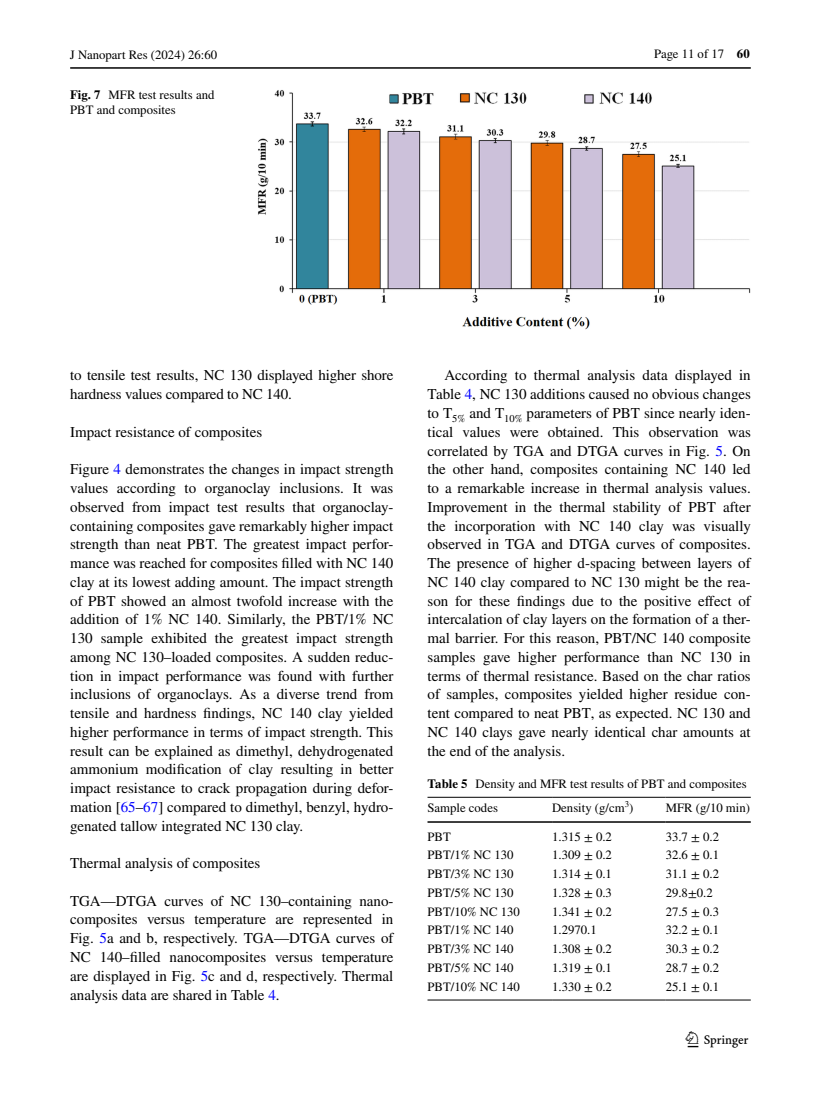
<style>
.page{position:relative;width:821px;height:1106px;background:#fff}
.page>*{position:absolute;margin:0;border:0;box-sizing:border-box;transform-origin:0 0}
.t1{font:22.5px "Springnew Regular 3";color:#000}
.t2{font:15px/18.8px "STIX";color:#000;text-align:justify}
.t3{font:12.75px/15px "STIX";color:#000}
.s1{font-weight:700}
.s2{color:#00f}
</style>
<div class="page">
<hr style="left:70px;top:67px;width:680px;height:2px;background:#000">
<img style="left:258px;top:90px;width:492px;height:239px">
<hr style="left:427px;top:797px;width:125px;height:1px;background:#000">
<hr style="left:427px;top:821px;width:125px;height:1px;background:#000">
<hr style="left:552px;top:797px;width:113px;height:1px;background:#000">
<hr style="left:552px;top:821px;width:113px;height:1px;background:#000">
<hr style="left:665px;top:797px;width:85px;height:1px;background:#000">
<hr style="left:665px;top:821px;width:85px;height:1px;background:#000">
<hr style="left:427px;top:999px;width:125px;height:1px;background:#000">
<hr style="left:552px;top:999px;width:113px;height:1px;background:#000">
<hr style="left:665px;top:999px;width:85px;height:1px;background:#000">
<p class="t3" style="left:70px;top:48px;width:148px">J Nanopart Res (2024) 26:60</p>
<p class="t3" style="left:70px;top:88px;width:146px"><span class="s1">Fig. 7</span> MFR test results and<br>PBT and composites</p>
<p class="t3" style="left:654px;top:47px;width:97px">Page 11 of 17 <span class="s1">60</span></p>
<p class="t2" style="left:70px;top:367px;width:325px">to tensile test results, NC 130 displayed higher shore hardness values compared to NC 140.</p>
<p class="t2" style="left:70px;top:423px;width:193px">Impact resistance of composites</p>
<p class="t2" style="left:70px;top:461px;width:325px">Figure <span class="s2">4</span> demonstrates the changes in impact strength values according to organoclay inclusions. It was observed from impact test results that organoclay&shy;containing composites gave remarkably higher impact strength than neat PBT. The greatest impact perfor&shy;mance was reached for composites filled with NC 140 clay at its lowest adding amount. The impact strength of PBT showed an almost twofold increase with the addition of 1% NC 140. Similarly, the PBT/1% NC 130 sample exhibited the greatest impact strength among NC 130–loaded composites. A sudden reduc&shy;tion in impact performance was found with further inclusions of organoclays. As a diverse trend from tensile and hardness findings, NC 140 clay yielded higher performance in terms of impact strength. This result can be explained as dimethyl, dehydrogenated ammonium modification of clay resulting in better impact resistance to crack propagation during defor&shy;mation [<span class="s2">65</span>–<span class="s2">67</span>] compared to dimethyl, benzyl, hydro&shy;genated tallow integrated NC 130 clay.</p>
<p class="t2" style="left:70px;top:854px;width:192px">Thermal analysis of composites</p>
<p class="t2" style="left:70px;top:892px;width:325px">TGA—DTGA curves of NC 130–containing nano&shy;composites versus temperature are represented in Fig. <span class="s2">5</span>a and b, respectively. TGA—DTGA curves of NC 140–filled nanocomposites versus temperature are displayed in Fig. <span class="s2">5</span>c and d, respectively. Thermal analysis data are shared in Table <span class="s2">4</span>.</p>
<p class="t2" style="left:427px;top:367px;width:325px;text-indent:17px">According to thermal analysis data displayed in Table <span class="s2">4</span>, NC 130 additions caused no obvious changes to T<sub>5%</sub> and T<sub>10%</sub> parameters of PBT since nearly iden&shy;tical values were obtained. This observation was correlated by TGA and DTGA curves in Fig. <span class="s2">5</span>. On the other hand, composites containing NC 140 led to a remarkable increase in thermal analysis values.<br>Improvement in the thermal stability of PBT after the incorporation with NC 140 clay was visually observed in TGA and DTGA curves of composites.<br>The presence of higher d-spacing between layers of NC 140 clay compared to NC 130 might be the rea&shy;son for these findings due to the positive effect of intercalation of clay layers on the formation of a ther&shy;mal barrier. For this reason, PBT/NC 140 composite samples gave higher performance than NC 130 in terms of thermal resistance. Based on the char ratios of samples, composites yielded higher residue con&shy;tent compared to neat PBT, as expected. NC 130 and NC 140 clays gave nearly identical char amounts at the end of the analysis.</p>
<p class="t3" style="left:427px;top:772px;width:321px;line-height:24.6px"><span class="s1">Table 5</span> Density and MFR test results of PBT and composites<br>Sample codes</p>
<p class="t3" style="left:552px;top:801px;width:83px">Density (g/cm<sup>3</sup>)</p>
<p class="t3" style="left:665px;top:801px;width:86px">MFR (g/10 min)</p>
<p class="t3" style="left:427px;top:829px;width:25px">PBT</p>
<p class="t3" style="left:552px;top:829px;width:61px">1.315 ± 0.2</p>
<p class="t3" style="left:665px;top:829px;width:55px">33.7 ± 0.2</p>
<p class="t3" style="left:427px;top:848px;width:87px">PBT/1% NC 130</p>
<p class="t3" style="left:552px;top:848px;width:61px">1.309 ± 0.2</p>
<p class="t3" style="left:665px;top:848px;width:55px">32.6 ± 0.1</p>
<p class="t3" style="left:427px;top:867px;width:87px">PBT/3% NC 130</p>
<p class="t3" style="left:552px;top:867px;width:61px">1.314 ± 0.1</p>
<p class="t3" style="left:665px;top:867px;width:55px">31.1 ± 0.2</p>
<p class="t3" style="left:427px;top:886px;width:87px">PBT/5% NC 130</p>
<p class="t3" style="left:552px;top:886px;width:61px">1.328 ± 0.3</p>
<p class="t3" style="left:665px;top:886px;width:48px">29.8±0.2</p>
<p class="t3" style="left:427px;top:904px;width:94px">PBT/10% NC 130</p>
<p class="t3" style="left:552px;top:904px;width:61px">1.341 ± 0.2</p>
<p class="t3" style="left:665px;top:904px;width:55px">27.5 ± 0.3</p>
<p class="t3" style="left:427px;top:923px;width:87px">PBT/1% NC 140</p>
<p class="t3" style="left:552px;top:923px;width:46px">1.2970.1</p>
<p class="t3" style="left:665px;top:923px;width:55px">32.2 ± 0.1</p>
<p class="t3" style="left:427px;top:942px;width:87px">PBT/3% NC 140</p>
<p class="t3" style="left:552px;top:942px;width:61px">1.308 ± 0.2</p>
<p class="t3" style="left:665px;top:942px;width:55px">30.3 ± 0.2</p>
<p class="t3" style="left:427px;top:960px;width:87px">PBT/5% NC 140</p>
<p class="t3" style="left:552px;top:960px;width:61px">1.319 ± 0.1</p>
<p class="t3" style="left:665px;top:960px;width:55px">28.7 ± 0.2</p>
<p class="t3" style="left:427px;top:979px;width:94px">PBT/10% NC 140</p>
<p class="t3" style="left:552px;top:979px;width:61px">1.330 ± 0.2</p>
<p class="t3" style="left:665px;top:979px;width:55px">25.1 ± 0.1</p>
<h1 class="t1" style="left:687px;top:1031px;width:62px">1 3</h1>
</div>
